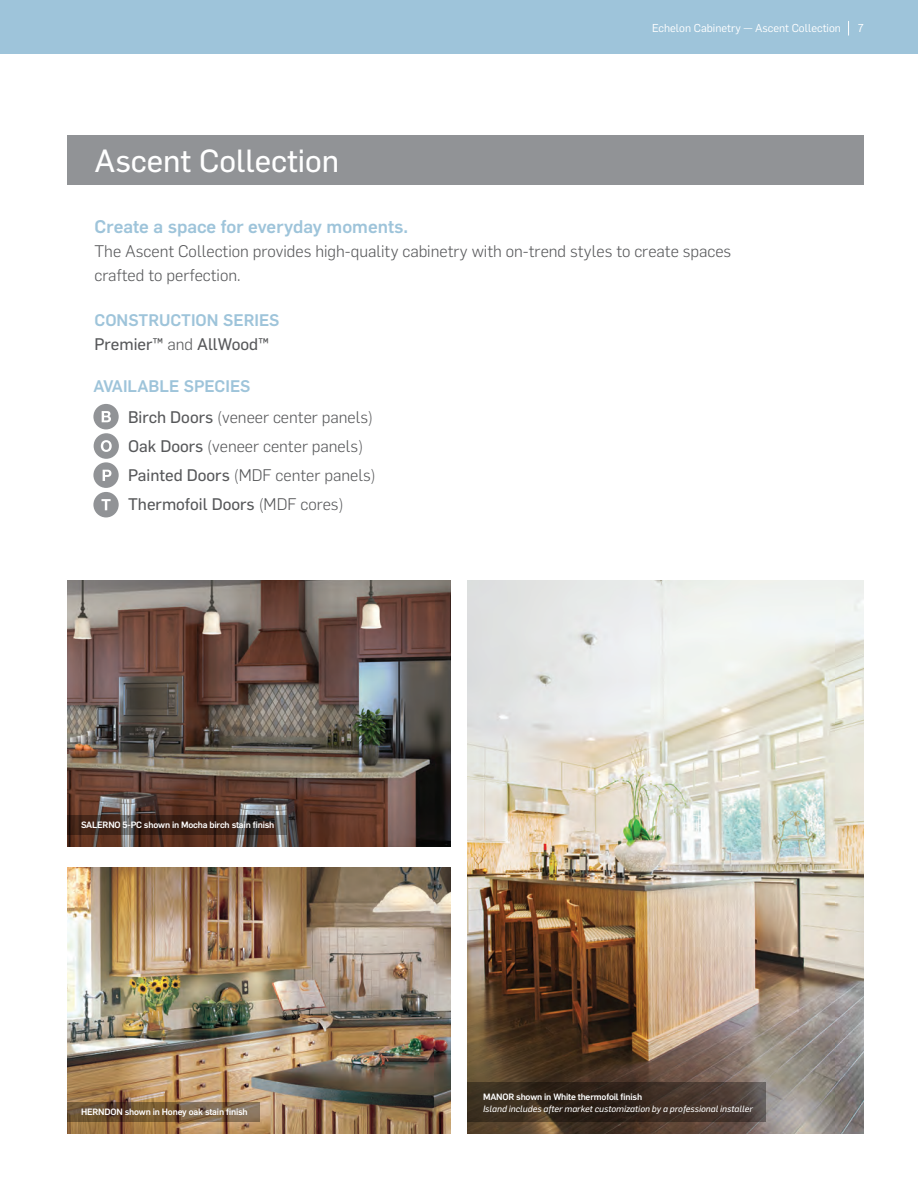
<style>
.page{position:relative;width:918px;height:1188px;background:#fff}
.page>*{position:absolute;margin:0;border:0;box-sizing:border-box;transform-origin:0 0}
.t1{font:31.5px "Flama Basic";color:#fff}
.t2{font:500 18px "Flama";color:#9ec4da}
.t3{font:300 16.5px/24px "Flama";color:#57585a}
.t4{font:16.5px "Flama Basic";color:#57585a}
.t5{font:500 16.5px "Flama";color:#9ec4da}
.t6{font:11.25px "Flama";color:#fff}
.t7{font:500 9px "Flama";letter-spacing:-.02em;color:#fff}
.t8{font:italic 9px "Flama Basic";color:#fff}
.s1{font-family:"Flama";font-weight:300}
.s2{font-family:"Flama Basic";font-weight:400}
</style>
<div class="page">
<hr style="left:0;top:1104px;width:1px;height:40px;background:#040503">
<div style="left:0;top:0;width:918px;height:54px;background:#9ec4da"></div>
<div style="left:68px;top:135px;width:796px;height:50px;background:#919396"></div>
<svg style="left:848px;top:21px;width:1px;height:15px"></svg>
<div style="left:94px;top:433px;width:25px;height:26px;background:#919396;border-radius:50%"></div>
<svg style="left:101px;top:440px;width:11px;height:12px"></svg>
<div style="left:93px;top:404px;width:26px;height:25px;background:#919396;border-radius:50%"></div>
<svg style="left:102px;top:411px;width:9px;height:11px"></svg>
<div style="left:93px;top:492px;width:26px;height:25px;background:#919396;border-radius:50%"></div>
<svg style="left:101px;top:499px;width:10px;height:11px"></svg>
<img style="left:68px;top:581px;width:382px;height:266px">
<img style="left:68px;top:868px;width:382px;height:266px">
<img style="left:468px;top:580px;width:396px;height:554px">
<div style="left:93px;top:462px;width:26px;height:26px;background:#919396;border-radius:50%"></div>
<svg style="left:103px;top:470px;width:8px;height:11px"></svg>
<svg style="left:68px;top:1102px;width:192px;height:19px;background:#745b3e"></svg>
<svg style="left:68px;top:815px;width:219px;height:20px;background:#412c24"></svg>
<svg style="left:468px;top:1082px;width:298px;height:39px;background:#3c2f24"></svg>
<p class="t6" style="left:652px;top:21px;width:190px">Echelon Cabinetry — Ascent Collection</p>
<p class="t6" style="left:858px;top:21px;width:7px">7</p>
<p class="t1" style="left:94px;top:139px;width:246px">Ascent Collection</p>
<p class="t2" style="left:94px;top:214px;width:315px">Create a space for everyday moments.</p>
<p class="t3" style="left:94px;top:238px;width:638px">The Ascent Collection provides high-quality cabinetry with on-trend styles to create spaces crafted to perfection.</p>
<p class="t5" style="left:94px;top:309px;width:186px">CONSTRUCTION SERIES</p>
<p class="t4" style="left:94px;top:333px;width:176px">Premier™ <span class="s1">and</span> AllWood™</p>
<p class="t5" style="left:94px;top:374px;width:158px">AVAILABLE SPECIES</p>
<p class="t3" style="left:128px;top:404px;width:247px"><span class="s2">Birch Doors</span> (veneer center panels)</p>
<p class="t3" style="left:128px;top:433px;width:237px"><span class="s2">Oak Doors</span> (veneer center panels)</p>
<p class="t3" style="left:128px;top:462px;width:249px"><span class="s2">Painted Doors</span> (MDF center panels)</p>
<p class="t4" style="left:128px;top:493px;width:217px">Thermofoil Doors <span class="s1">(MDF cores)</span></p>
<p class="t7" style="left:81px;top:819px;width:195px">SALERNO 5-PC shown in Mocha birch stain finish</p>
<p class="t7" style="left:81px;top:1105px;width:168px">HERNDON shown in Honey oak stain finish</p>
<p class="t7" style="left:483px;top:1090px;width:161px">MANOR shown in White thermofoil finish</p>
<p class="t8" style="left:483px;top:1102px;width:271px">Island includes after market customization by a professional installer</p>
</div>
